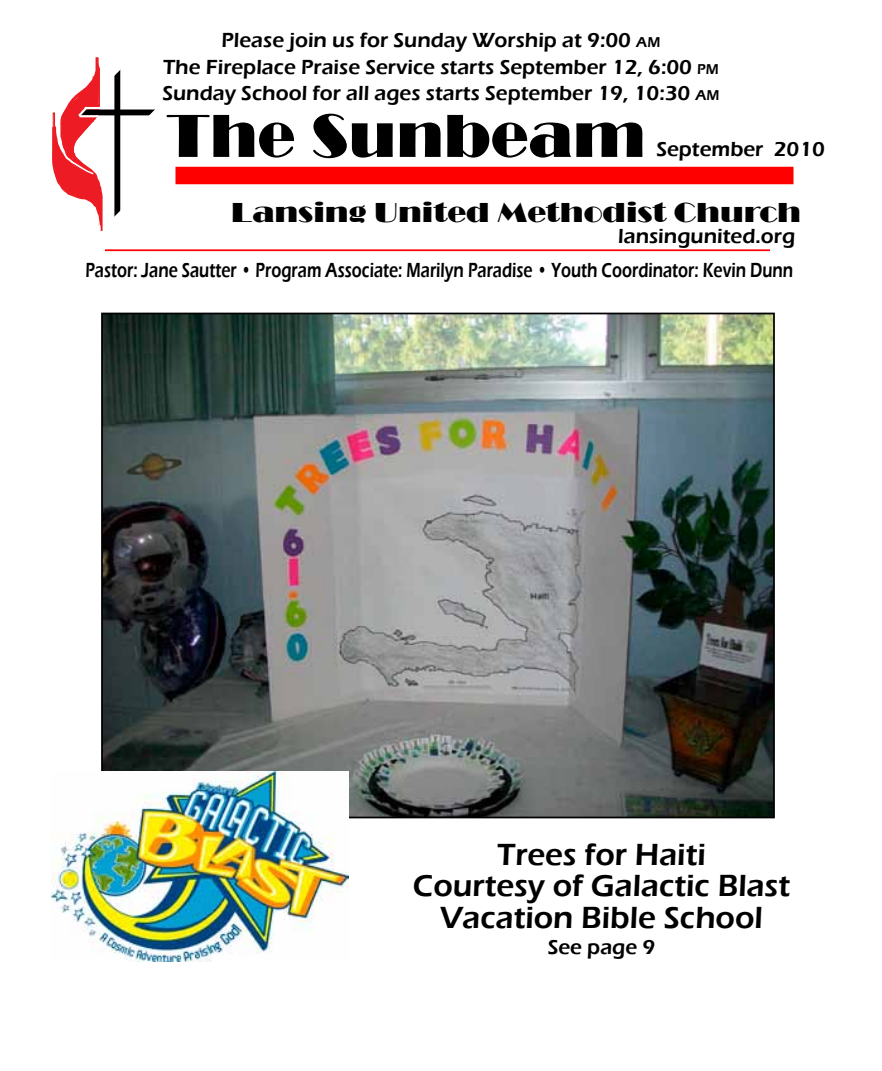
<style>
.page{position:relative;width:882px;height:1071px;background:#fff}
.page>*{position:absolute;margin:0;border:0;box-sizing:border-box;transform-origin:0 0}
.t1{font:63px "Broadway";color:#000}
.t2{font:600 31.5px/31.5px "Eras ITC";color:#000;text-align:center}
.t3{font:28.35px "Broadway";color:#000;scale:1.11 1}
.t4{font:600 21px/26.2px "Eras ITC";color:#000;text-align:center}
.t5{font:600 21px "Eras ITC";color:#000;scale:.77 1}
.s1{font-size:14.7px}
</style>
<div class="page">
<hr style="left:105px;top:249px;width:665px;height:2px;background:#f00">
<div style="left:175px;top:167px;width:619px;height:17px;background:#f00"></div>
<svg style="left:52px;top:57px;width:103px;height:174px"></svg>
<img style="left:104px;top:316px;width:668px;height:499px">
<img style="left:51px;top:772px;width:297px;height:189px">
<p class="t4" style="left:162px;top:27px;width:559px">Please join us for Sunday Worship at 9:00 <span class="s1">AM<br></span>The Fireplace Praise Service starts September 12, 6:00 <span class="s1">PM<br></span>Sunday School for all ages starts September 19, 10:30 <span class="s1">AM</span></p>
<h1 class="t1" style="left:166px;top:99px;width:481px">The Sunbeam</h1>
<p class="t4" style="left:656px;top:136px;width:170px">September 2010</p>
<h3 class="t3" style="left:231px;top:196px;width:515px">Lansing United Methodist Church</h3>
<p class="t4" style="left:618px;top:223px;width:179px">lansingunited.org</p>
<p class="t5" style="left:85px;top:258px;width:921px">Pastor: Jane Sautter • Program Associate: Marilyn Paradise • Youth Coordinator: Kevin Dunn</p>
<h2 class="t2" style="left:413px;top:839px;width:379px">Trees for Haiti<br>Courtesy of Galactic Blast<br>Vacation Bible School</h2>
<p class="t4" style="left:548px;top:934px;width:109px">See page 9</p>
</div>
